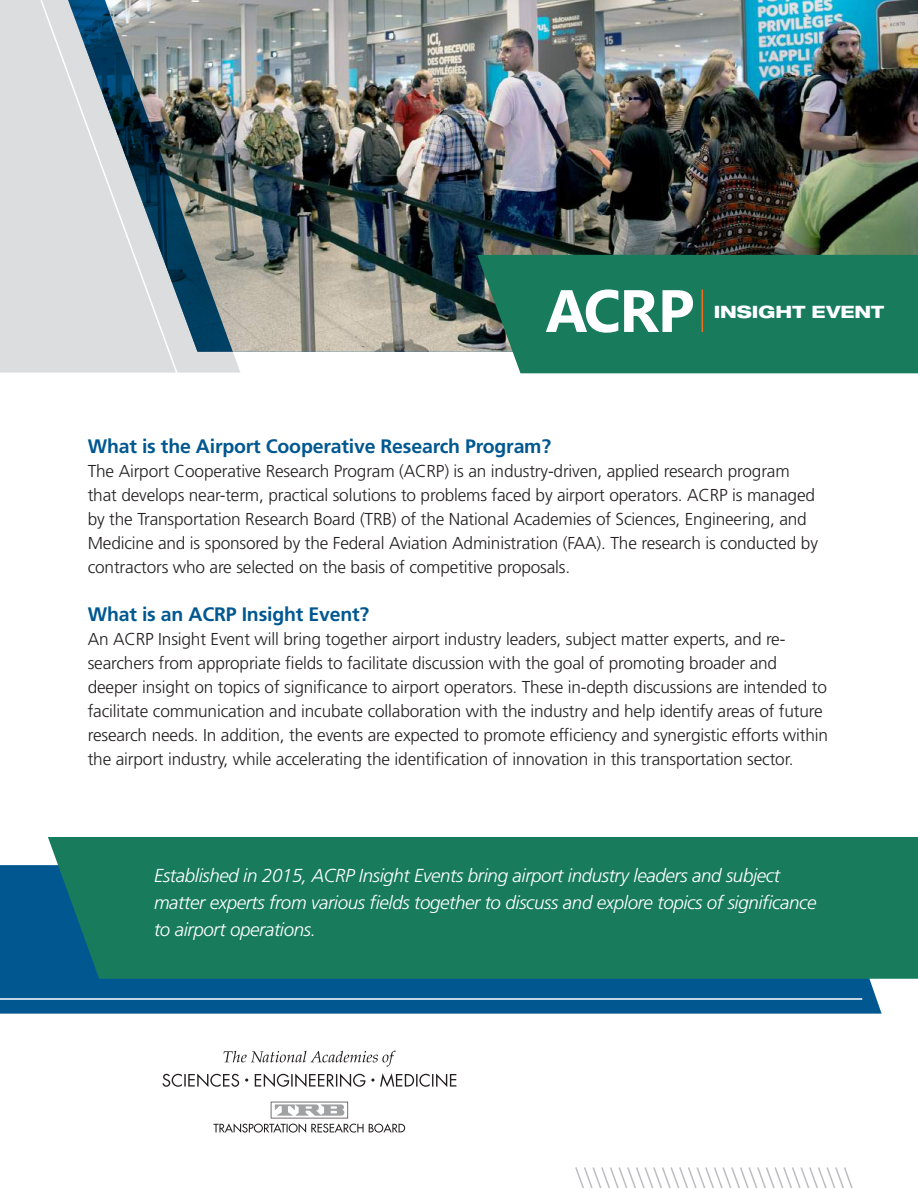
<style>
.page{position:relative;width:918px;height:1188px;background:#fff}
.page>*{position:absolute;margin:0;border:0;box-sizing:border-box;transform-origin:0 0}
.t1{font:700 19.5px "Frutiger LT Std";letter-spacing:-.01em;color:#015891}
.t2{font:italic 300 18.75px/27px "Frutiger LT Std";letter-spacing:-.02em;color:#fff}
.t3{font:300 17.25px/24px "Frutiger LT Std";letter-spacing:-.01em;color:#231f20}
.t4{font:800 expanded 17.1px "Helvetica Neue LT Std";letter-spacing:-.005em;color:#fff}
</style>
<div class="page">
<div style="left:0;top:865px;width:882px;height:149px;background:#015891"></div>
<svg style="left:575px;top:1167px;width:278px;height:21px"></svg>
<div style="left:0;top:0;width:182px;height:373px;background:#dcdddf"></div>
<div style="left:48px;top:837px;width:870px;height:142px;background:#177b5c"></div>
<img style="left:233px;top:0;width:685px;height:352px">
<img style="left:58px;top:0;width:175px;height:352px">
<hr style="left:0;top:998px;width:862px;height:2px;background:#fff">
<div style="left:477px;top:255px;width:441px;height:118px;background:#177b5c"></div>
<svg style="left:546px;top:289px;width:72px;height:44px"></svg>
<svg style="left:624px;top:290px;width:69px;height:42px"></svg>
<svg style="left:213px;top:1102px;width:192px;height:31px"></svg>
<svg style="left:224px;top:1051px;width:172px;height:16px"></svg>
<svg style="left:162px;top:1073px;width:294px;height:14px"></svg>
<hr style="left:702px;top:289px;width:1px;height:43px;background:#f36e21">
<p class="t4" style="left:714px;top:300px;width:172px">INSIGHT EVENT</p>
<p class="t1" style="left:88px;top:435px;width:465px">What is the Airport Cooperative Research Program?</p>
<p class="t3" style="left:88px;top:460px;width:732px">The Airport Cooperative Research Program (ACRP) is an industry-driven, applied research program that develops near-term, practical solutions to problems faced by airport operators. ACRP is managed by the Transportation Research Board (TRB) of the National Academies of Sciences, Engineering, and Medicine and is sponsored by the Federal Aviation Administration (FAA). The research is conducted by contractors who are selected on the basis of competitive proposals.</p>
<p class="t1" style="left:88px;top:603px;width:283px">What is an ACRP Insight Event?</p>
<p class="t3" style="left:88px;top:628px;width:742px">An ACRP Insight Event will bring together airport industry leaders, subject matter experts, and re&shy;searchers from appropriate fields to facilitate discussion with the goal of promoting broader and deeper insight on topics of significance to airport operators. These in-depth discussions are intended to facilitate communication and incubate collaboration with the industry and help identify areas of future research needs. In addition, the events are expected to promote efficiency and synergistic efforts within the airport industry, while accelerating the identification of innovation in this transportation sector.</p>
<p class="t2" style="left:154px;top:863px;width:664px">Established in 2015, ACRP Insight Events bring airport industry leaders and subject matter experts from various fields together to discuss and explore topics of significance to airport operations.</p>
</div>
